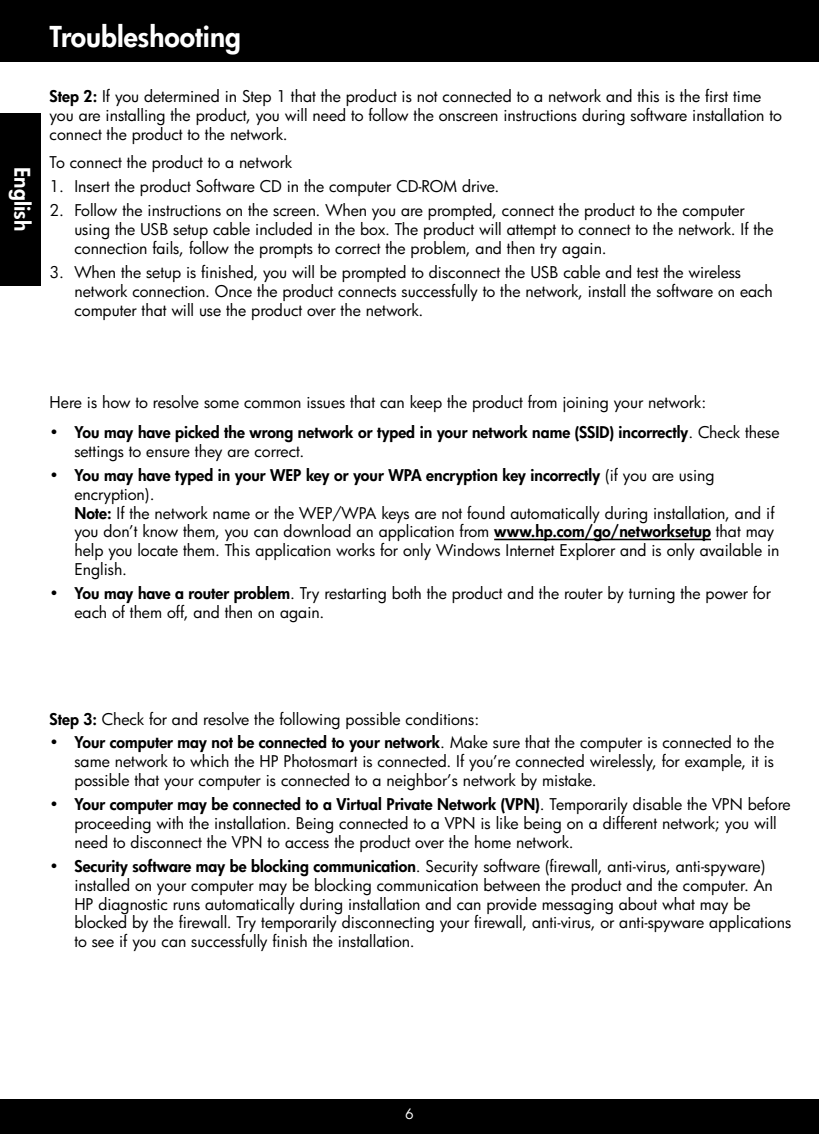
<style>
.page{position:relative;width:819px;height:1134px;background:#fff}
.page>*{position:absolute;margin:0;border:0;box-sizing:border-box;transform-origin:0 0}
.t1{font:800 28px "Futura";color:#fff}
.t2{font:800 21px "Futura";color:#fff}
.t3{font:15.75px/18.9px "Futura";color:#000}
.t4{font:800 15.75px/23.8px "Futura";color:#000}
.s1{font-weight:800}
.s2{font-weight:400}
</style>
<div class="page">
<div style="left:0;top:0;width:819px;height:62px;background:#000"></div>
<div style="left:0;top:1099px;width:819px;height:35px;background:#000"></div>
<hr style="left:494px;top:539px;width:217px;height:1px;background:#000">
<div style="left:0;top:113px;width:41px;height:172px;background:#000"></div>
<h2 class="t2" style="left:36px;top:167px;width:65px;rotate:90deg">English</h2>
<h1 class="t1" style="left:50px;top:18px;width:193px">Troubleshooting</h1>
<p class="t3" style="left:50px;top:86px;width:734px"><span class="s1">Step 2:</span> If you determined in Step 1 that the product is not connected to a network and this is the first time you are installing the product, you will need to follow the onscreen instructions during software installation to connect the product to the network.</p>
<p class="t3" style="left:74px;top:150px;width:672px;line-height:23.8px;text-indent:-25px">To connect the product to a network<br>Insert the product Software CD in the computer CD-ROM drive.<br>Follow the instructions on the screen. When you are prompted, connect the product to the computer</p>
<p class="t3" style="left:74px;top:220px;width:701px">using the USB setup cable included in the box. The product will attempt to connect to the network. If the connection fails, follow the prompts to correct the problem, and then try again.</p>
<p class="t3" style="left:74px;top:262px;width:700px">When the setup is finished, you will be prompted to disconnect the USB cable and test the wireless network connection. Once the product connects successfully to the network, install the software on each computer that will use the product over the network.</p>
<p class="t3" style="left:50px;top:174px;width:16px;line-height:23.8px">1.<br>2.</p>
<p class="t3" style="left:50px;top:262px;width:16px">3.</p>
<p class="t3" style="left:74px;top:386px;width:707px;line-height:30.3px;text-indent:-25px">Here is how to resolve some common issues that can keep the product from joining your network:<br><span class="s1">You may have picked the wrong network or typed in your network name (SSID) incorrectly</span>. Check these</p>
<p class="t4" style="left:74px;top:439px;width:642px"><span class="s2">settings to ensure they are correct.<br></span>You may have typed in your WEP key or your WPA encryption key incorrectly <span class="s2">(if you are using</span></p>
<p class="t3" style="left:74px;top:484px;width:707px">encryption).<br><span class="s1">Note:</span> If the network name or the WEP/WPA keys are not found automatically during installation, and if you don’t know them, you can download an application from <span class="s1">www.hp.com/go/networksetup</span> that may help you locate them. This application works for only Windows Internet Explorer and is only available in English.</p>
<p class="t3" style="left:74px;top:584px;width:698px"><span class="s1">You may have a router problem</span>. Try restarting both the product and the router by turning the power for each of them off, and then on again.</p>
<p class="t3" style="left:50px;top:423px;width:11px">•</p>
<p class="t3" style="left:50px;top:465px;width:11px">•</p>
<p class="t3" style="left:50px;top:584px;width:11px">•</p>
<p class="t3" style="left:74px;top:707px;width:701px;line-height:23.8px;text-indent:-25px"><span class="s1">Step 3:</span> Check for and resolve the following possible conditions:<br><span class="s1">Your computer may not be connected to your network</span>. Make sure that the computer is connected to the</p>
<p class="t3" style="left:74px;top:752px;width:701px">same network to which the HP Photosmart is connected. If you’re connected wirelessly, for example, it is possible that your computer is connected to a neighbor’s network by mistake.</p>
<p class="t3" style="left:74px;top:795px;width:718px"><span class="s1">Your computer may be connected to a Virtual Private Network (VPN)</span>. Temporarily disable the VPN before proceeding with the installation. Being connected to a VPN is like being on a different network; you will need to disconnect the VPN to access the product over the home network.</p>
<p class="t3" style="left:74px;top:856px;width:718px"><span class="s1">Security software may be blocking communication</span>. Security software (firewall, anti-virus, anti-spyware) installed on your computer may be blocking communication between the product and the computer. An HP diagnostic runs automatically during installation and can provide messaging about what may be blocked by the firewall. Try temporarily disconnecting your firewall, anti-virus, or anti-spyware applications to see if you can successfully finish the installation.</p>
<p class="t3" style="left:50px;top:733px;width:11px">•</p>
<p class="t3" style="left:50px;top:795px;width:11px">•</p>
<p class="t3" style="left:50px;top:856px;width:11px">•</p>
</div>
